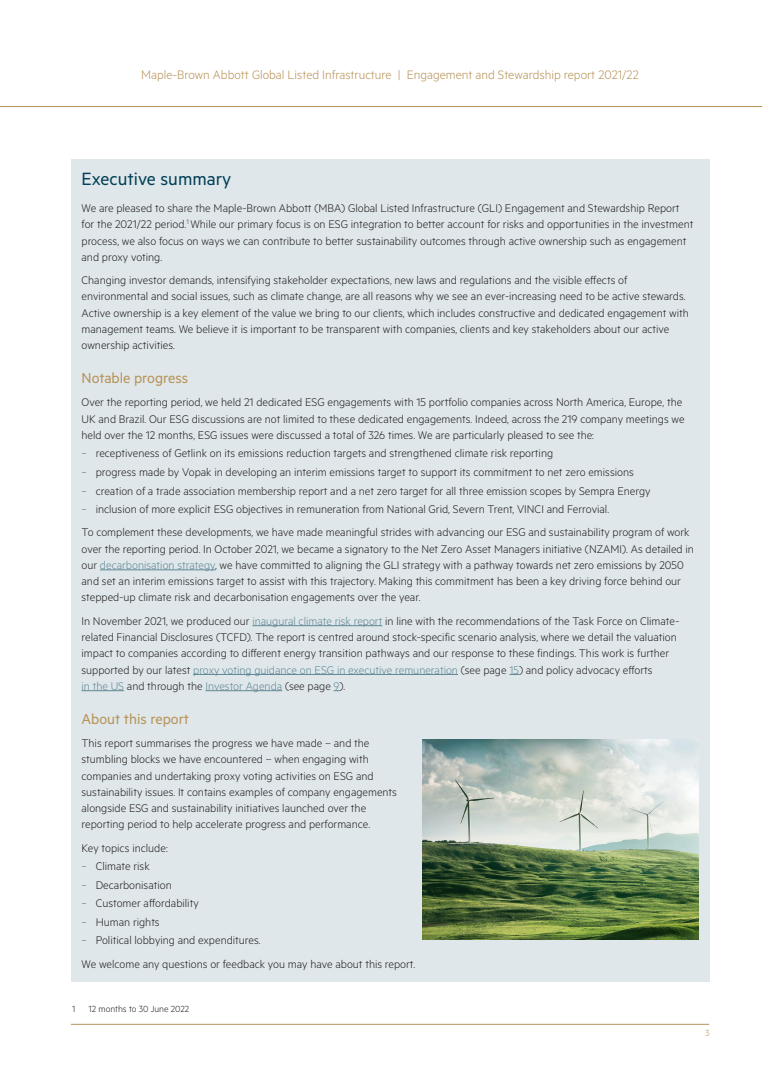
<style>
.page{position:relative;width:780px;height:1088px;background:#fff}
.page>*{position:absolute;margin:0;border:0;box-sizing:border-box;transform-origin:0 0}
.Subheading_1{font:20px "Metric";color:#003f55}
.Subheading_2{font:16.25px "Metric";color:#b79257}
.t1{font:300 13.75px "Metric";color:#b79257}
.Normal_text{font:300 12.5px/16.2px "Metric";color:#231f20}
.Source_Notes_Footer{font:300 10px "Metric";color:#231f20}
.t2{font:300 10px "Metric";color:#b79257}
.s1{font-weight:100;font-size:11.25px}
.s2{color:#5f8794}
</style>
<div class="page">
<hr style="left:71px;top:1024px;width:638px;height:1px;background:#b79257">
<hr style="left:0;top:106px;width:762px;height:1px;background:#b79257">
<div style="left:71px;top:159px;width:638px;height:823px;background:#dfe7ea"></div>
<hr style="left:100px;top:570px;width:115px;height:1px;background:#5f8794">
<hr style="left:252px;top:625px;width:130px;height:1px;background:#5f8794">
<hr style="left:193px;top:674px;width:265px;height:1px;background:#5f8794">
<hr style="left:81px;top:690px;width:43px;height:1px;background:#5f8794">
<hr style="left:205px;top:690px;width:77px;height:1px;background:#5f8794">
<img style="left:423px;top:739px;width:275px;height:200px">
<p class="t1" style="left:141px;top:67px;width:499px">Maple-Brown Abbott Global Listed Infrastructure | Engagement and Stewardship report 2021/22</p>
<p class="Subheading_1" style="left:81px;top:167px;width:151px">Executive summary</p>
<p class="Normal_text" style="left:81px;top:199px;width:613px">We are pleased to share the Maple-Brown Abbott (MBA) Global Listed Infrastructure (GLI) Engagement and Stewardship Report for the 2021/22 period.<sup>1</sup> While our primary focus is on ESG integration to better account for risks and opportunities in the investment process, we also focus on ways we can contribute to better sustainability outcomes through active ownership such as engagement and proxy voting.</p>
<p class="Normal_text" style="left:81px;top:271px;width:608px">Changing investor demands, intensifying stakeholder expectations, new laws and regulations and the visible effects of environmental and social issues, such as climate change, are all reasons why we see an ever-increasing need to be active stewards.<br>Active ownership is a key element of the value we bring to our clients, which includes constructive and dedicated engagement with management teams. We believe it is important to be transparent with companies, clients and key stakeholders about our active ownership activities.</p>
<p class="Subheading_2" style="left:81px;top:368px;width:108px">Notable progress</p>
<p class="Normal_text" style="left:81px;top:394px;width:604px">Over the reporting period, we held 21 dedicated ESG engagements with 15 portfolio companies across North America, Europe, the<br>UK and Brazil. Our ESG discussions are not limited to these dedicated engagements. Indeed, across the 219 company meetings we held over the 12 months, ESG issues were discussed a total of 326 times. We are particularly pleased to see the:</p>
<p class="Normal_text" style="left:81px;top:445px;width:473px"><span class="s1">−</span> receptiveness of Getlink on its emissions reduction targets and strengthened climate risk reporting</p>
<p class="Normal_text" style="left:81px;top:463px;width:554px"><span class="s1">−</span> progress made by Vopak in developing an interim emissions target to support its commitment to net zero emissions</p>
<p class="Normal_text" style="left:81px;top:482px;width:570px"><span class="s1">−</span> creation of a trade association membership report and a net zero target for all three emission scopes by Sempra Energy</p>
<p class="Normal_text" style="left:81px;top:500px;width:528px"><span class="s1">−</span> inclusion of more explicit ESG objectives in remuneration from National Grid, Severn Trent, VINCI and Ferrovial.</p>
<p class="Normal_text" style="left:81px;top:524px;width:614px">To complement these developments, we have made meaningful strides with advancing our ESG and sustainability program of work over the reporting period. In October 2021, we became a signatory to the Net Zero Asset Managers initiative (NZAMI). As detailed in our <span class="s2">decarbonisation strategy</span>, we have committed to aligning the GLI strategy with a pathway towards net zero emissions by 2050 and set an interim emissions target to assist with this trajectory. Making this commitment has been a key driving force behind our stepped-up climate risk and decarbonisation engagements over the year.</p>
<p class="Normal_text" style="left:81px;top:612px;width:599px">In November 2021, we produced our <span class="s2">inaugural climate risk report</span> in line with the recommendations of the Task Force on Climate&shy;related Financial Disclosures (TCFD). The report is centred around stock-specific scenario analysis, where we detail the valuation impact to companies according to different energy transition pathways and our response to these findings. This work is further supported by our latest <span class="s2">proxy voting guidance on ESG in executive remuneration</span> (see page <span class="s2">15</span>) and policy advocacy efforts<br><span class="s2">in the US</span> and through the <span class="s2">Investor Agenda</span> (see page <span class="s2">9</span>).</p>
<p class="Subheading_2" style="left:81px;top:709px;width:109px">About this report</p>
<p class="Normal_text" style="left:81px;top:734px;width:317px">This report summarises the progress we have made – and the stumbling blocks we have encountered – when engaging with companies and undertaking proxy voting activities on ESG and sustainability issues. It contains examples of company engagements alongside ESG and sustainability initiatives launched over the reporting period to help accelerate progress and performance.</p>
<p class="Normal_text" style="left:81px;top:839px;width:88px">Key topics include:</p>
<p class="Normal_text" style="left:81px;top:858px;width:70px"><span class="s1">−</span> Climate risk</p>
<p class="Normal_text" style="left:81px;top:876px;width:92px"><span class="s1">−</span> Decarbonisation</p>
<p class="Normal_text" style="left:81px;top:895px;width:119px"><span class="s1">−</span> Customer affordability</p>
<p class="Normal_text" style="left:81px;top:913px;width:80px"><span class="s1">−</span> Human rights</p>
<p class="Normal_text" style="left:81px;top:932px;width:180px"><span class="s1">−</span> Political lobbying and expenditures.</p>
<p class="Normal_text" style="left:81px;top:955px;width:334px">We welcome any questions or feedback you may have about this report.</p>
<p class="Source_Notes_Footer" style="left:72px;top:1003px;width:5px">1</p>
<p class="Source_Notes_Footer" style="left:89px;top:1003px;width:102px">12 months to 30 June 2022</p>
<p class="t2" style="left:705px;top:1027px;width:6px">3</p>
</div>
